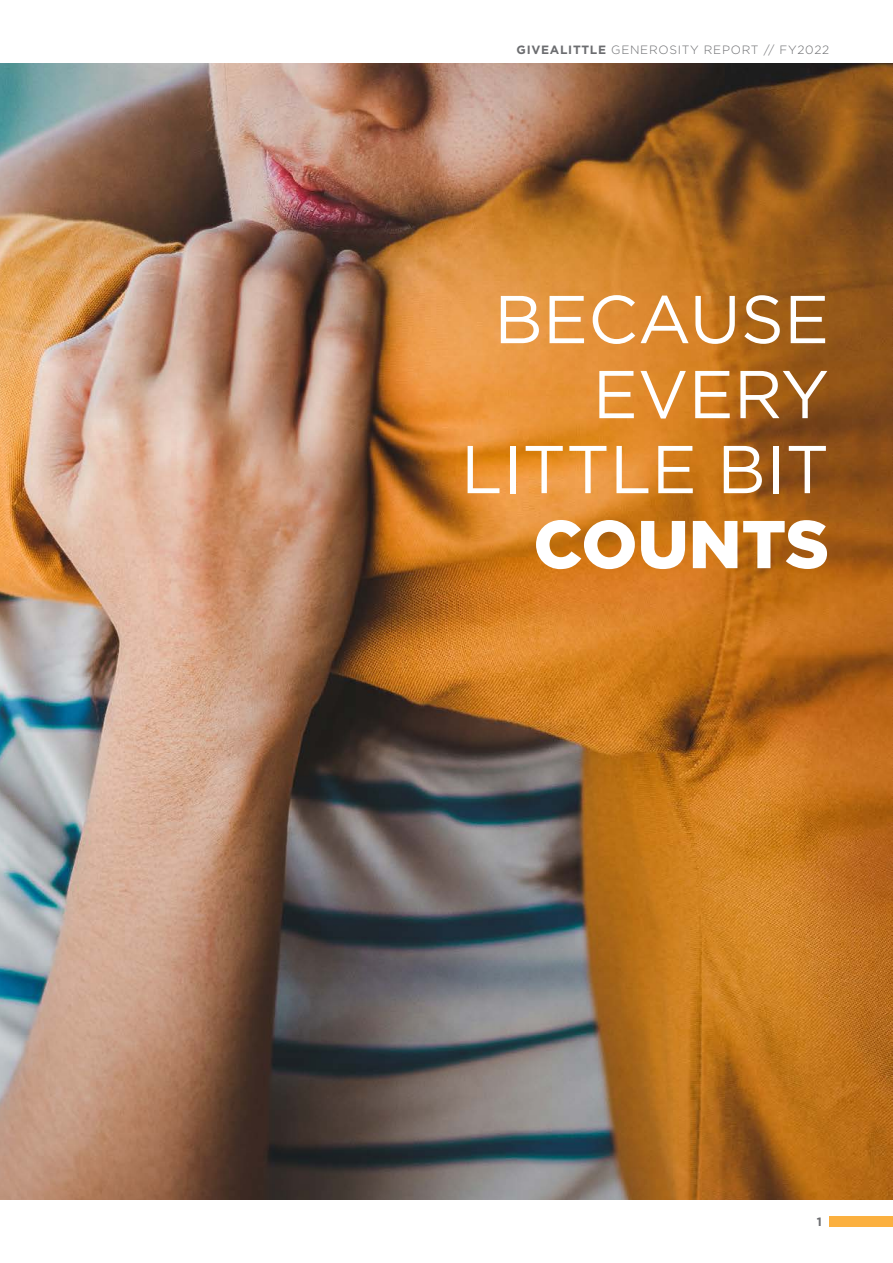
<style>
.page{position:relative;width:893px;height:1263px;background:#fff}
.page>*{position:absolute;margin:0;border:0;box-sizing:border-box;transform-origin:0 0}
.t1{font:67.5px/75px "Gotham";color:#fff;text-align:right}
.t2{font:300 12px "Gotham";letter-spacing:.06em;color:#6c6d70}
.t3{font:700 12px "Gotham";color:#6c6d70}
.s1{font-weight:700}
.s2{font-weight:900}
</style>
<div class="page">
<div style="left:829px;top:1216px;width:64px;height:10px;background:#fbb03f"></div>
<img style="left:0;top:64px;width:893px;height:1135px">
<p class="t2" style="left:516px;top:43px;width:314px"><span class="s1">GIVEALITTLE</span> GENEROSITY REPORT // FY2022</p>
<p class="t1" style="left:461px;top:280px;width:370px">BECAUSE<br>EVERY<br>LITTLE BIT<br><span class="s2">COUNTS</span></p>
<p class="t3" style="left:817px;top:1213px;width:7px">1</p>
</div>
